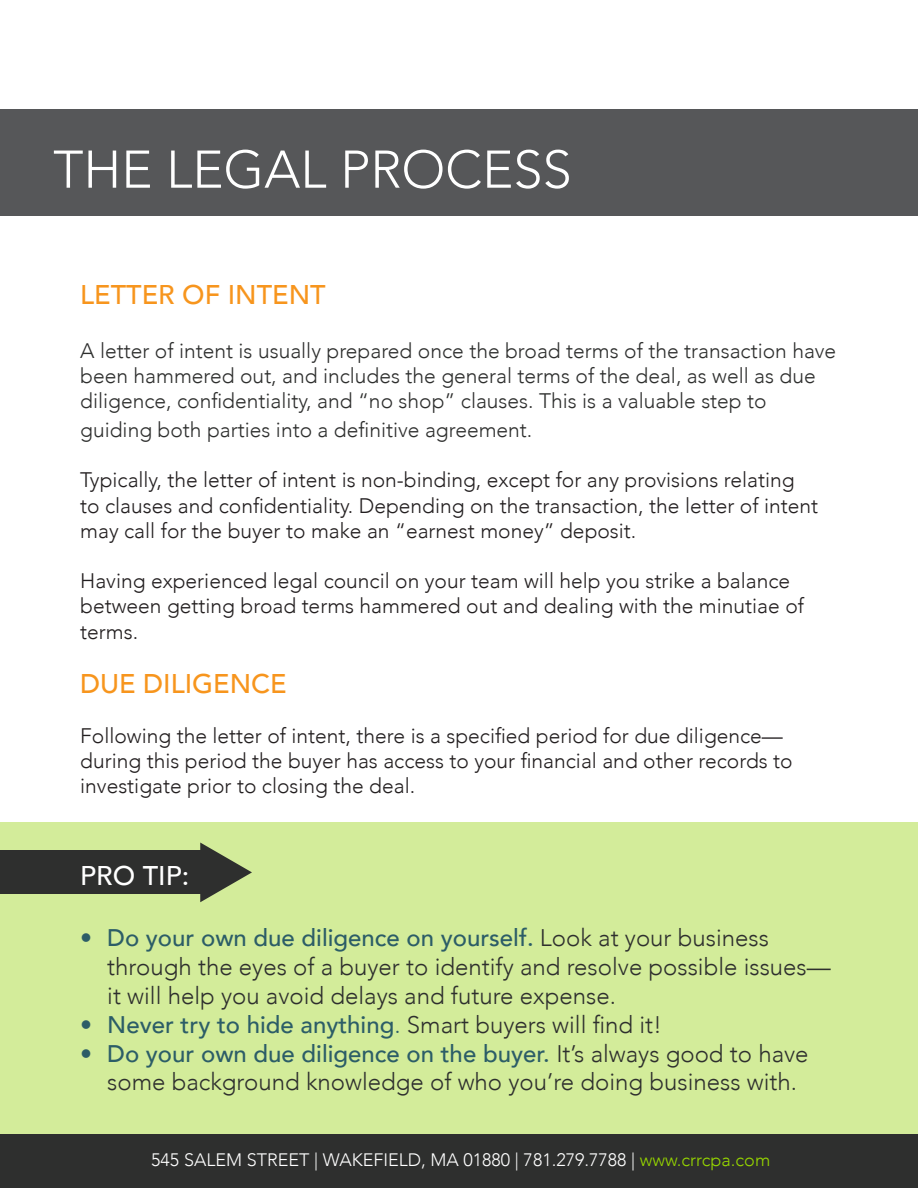
<style>
.page{position:relative;width:918px;height:1188px;background:#fff}
.page>*{position:absolute;margin:0;border:0;box-sizing:border-box;transform-origin:0 0}
.t1{font:300 52.5px "Avenir";color:#fff}
.t2{font:500 27px "Avenir";color:#f7951d}
.t3{font:500 27px "Avenir";color:#fff}
.t4{font:300 24px/28.8px "Avenir";color:#2e2f2e}
.t5{font:500 24px "Avenir";color:#2c5d67}
.t6{font:300 21px/25.2px "Avenir";color:#231f20}
.t7{font:300 21px/25.2px "Avenir";color:#2e2f2e}
.t8{font:300 18px "Avenir";color:#fff}
.s1{font-weight:500;color:#2c5d67}
.s2{font-weight:300}
.s3{font-weight:300;color:#2e2f2e}
.s4{color:#97d700}
</style>
<div class="page">
<div style="left:0;top:823px;width:918px;height:312px;background:#d3ec9a"></div>
<div style="left:0;top:109px;width:918px;height:106px;background:#565759"></div>
<div style="left:0;top:851px;width:212px;height:43px;background:#2e2f2e"></div>
<div style="left:0;top:1135px;width:918px;height:53px;background:#2e2f2e"></div>
<svg style="left:200px;top:843px;width:52px;height:59px"></svg>
<p class="t1" style="left:53px;top:139px;width:520px">THE LEGAL PROCESS</p>
<p class="t2" style="left:80px;top:271px;width:247px">LETTER OF INTENT</p>
<p class="t7" style="left:80px;top:338px;width:758px">A letter of intent is usually prepared once the broad terms of the transaction have been hammered out, and includes the general terms of the deal, as well as due diligence, confidentiality, and “no shop” clauses. This is a valuable step to</p>
<p class="t7" style="left:80px;top:417px;width:454px">guiding both parties into a definitive agreement.</p>
<p class="t6" style="left:80px;top:468px;width:739px">Typically, the letter of intent is non-binding, except for any provisions relating to clauses and confidentiality. Depending on the transaction, the letter of intent may call for the buyer to make an “earnest money” deposit.</p>
<p class="t6" style="left:80px;top:568px;width:711px">Having experienced legal council on your team will help you strike a balance</p>
<p class="t6" style="left:80px;top:594px;width:725px">between getting broad terms hammered out and dealing with the minutiae of terms.</p>
<p class="t2" style="left:80px;top:660px;width:208px">DUE DILIGENCE</p>
<p class="t6" style="left:80px;top:723px;width:714px">Following the letter of intent, there is a specified period for due diligence— during this period the buyer has access to your financial and other records to investigate prior to closing the deal.</p>
<p class="t3" style="left:80px;top:852px;width:110px">PRO TIP:</p>
<p class="t4" style="left:107px;top:924px;width:725px;text-indent:-27px"><span class="s1">• Do your own due diligence on yourself.</span> Look at your business through the eyes of a buyer to identify and resolve possible issues— it will help you avoid delays and future expense.</p>
<p class="t5" style="left:80px;top:1004px;width:583px">• Never try to hide anything<span class="s2">.</span> <span class="s3">Smart buyers will find it!</span></p>
<p class="t4" style="left:107px;top:1039px;width:703px;text-indent:-27px"><span class="s1">• Do your own due diligence on the buyer.</span> It’s always good to have some background knowledge of who you’re doing business with.</p>
<p class="t8" style="left:151px;top:1149px;width:621px">545 SALEM STREET | WAKEFIELD, MA 01880 | 781.279.7788 | <span class="s4">www.crrcpa.com</span></p>
</div>
